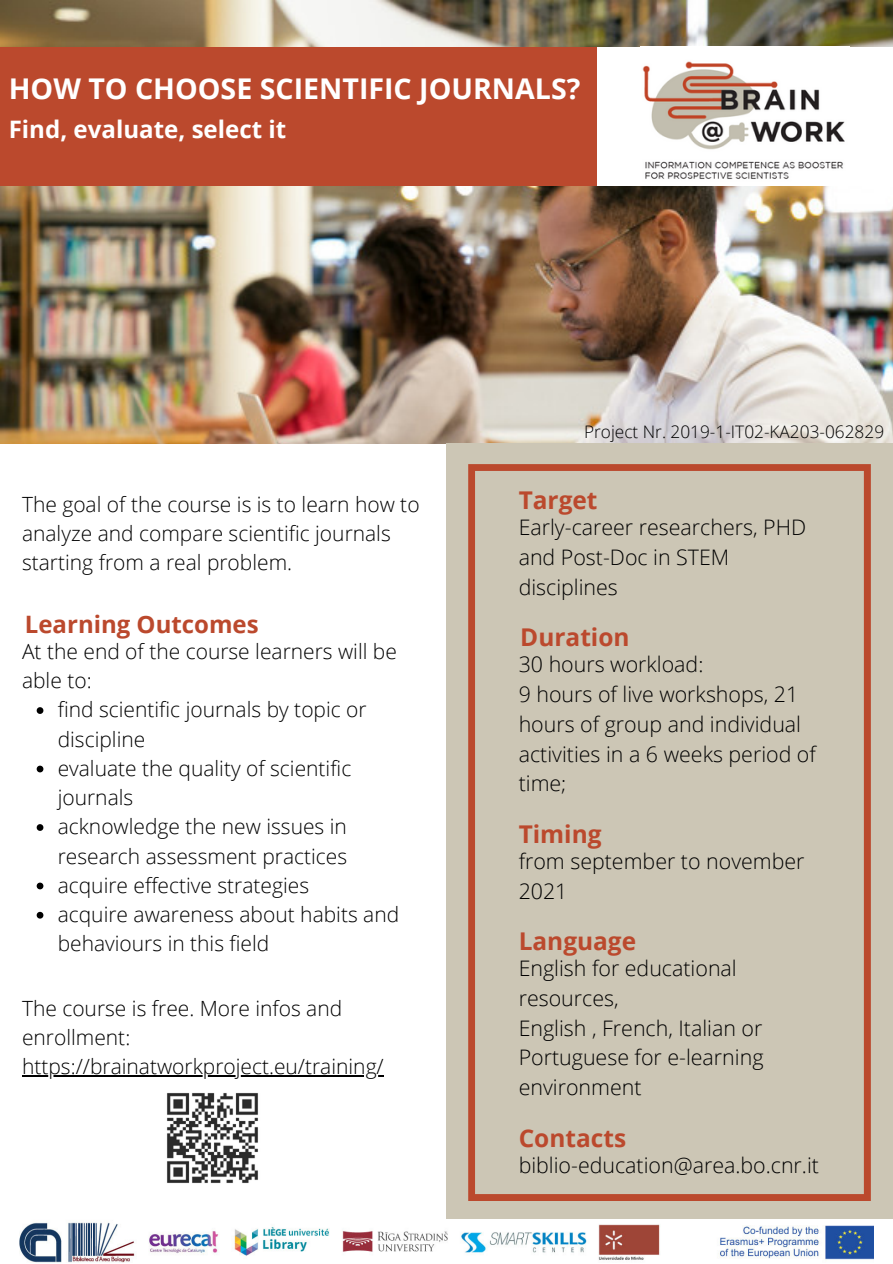
<style>
.page{position:relative;width:893px;height:1264px;background:#fff}
.page>*{position:absolute;margin:0;border:0;box-sizing:border-box;transform-origin:0 0}
.t1{font:700 28.5px "Open Sans";color:#fff}
.t2{font:700 24.45px "Open Sans";color:#bb492d}
.t3{font:700 24px "Open Sans";color:#fff}
.t4{font:700 24px "Open Sans";color:#bb492d}
.t5{font:300 21.45px/29.8px "Open Sans";color:#000}
.t6{font:300 21px/29.2px "Open Sans";color:#000}
.t7{font:300 17.25px "Open Sans";color:#000}
</style>
<div class="page">
<img style="left:19px;top:1218px;width:642px;height:44px">
<img style="left:712px;top:1218px;width:161px;height:42px">
<img style="left:0;top:0;width:892px;height:443px">
<div style="left:446px;top:443px;width:446px;height:775px;background:#ccc6b5"></div>
<svg style="left:468px;top:464px;width:402px;height:736px"></svg>
<div style="left:0;top:47px;width:597px;height:138px;background:#bb492d"></div>
<img style="left:167px;top:1093px;width:91px;height:90px">
<div style="left:597px;top:47px;width:295px;height:138px;background:#fff"></div>
<img style="left:642px;top:61px;width:203px;height:118px">
<svg style="left:37px;top:707px;width:6px;height:7px"></svg>
<svg style="left:37px;top:765px;width:6px;height:7px"></svg>
<svg style="left:37px;top:824px;width:6px;height:6px"></svg>
<svg style="left:37px;top:882px;width:6px;height:7px"></svg>
<svg style="left:37px;top:911px;width:6px;height:7px"></svg>
<hr style="left:22px;top:1075px;width:362px;height:1px;background:#000">
<p class="t1" style="left:9px;top:68px;width:573px">HOW TO CHOOSE SCIENTIFIC JOURNALS?</p>
<p class="t3" style="left:9px;top:113px;width:279px">Find, evaluate, select it</p>
<p class="t7" style="left:584px;top:419px;width:301px">Project Nr. 2019-1-IT02-KA203-062829</p>
<p class="t6" style="left:22px;top:489px;width:399px">The goal of the course is is to learn how to analyze and compare scientific journals starting from a real problem.</p>
<p class="t2" style="left:518px;top:483px;width:80px">Target</p>
<p class="t5" style="left:518px;top:512px;width:289px">Early-career researchers, PHD and Post-Doc in STEM disciplines</p>
<p class="t2" style="left:520px;top:620px;width:111px">Duration</p>
<p class="t5" style="left:518px;top:649px;width:186px">30 hours workload:</p>
<p class="t5" style="left:518px;top:678px;width:299px">9 hours of live workshops, 21 hours of group and individual activities in a 6 weeks period of time;</p>
<p class="t4" style="left:25px;top:607px;width:235px">Learning Outcomes</p>
<p class="t6" style="left:22px;top:636px;width:376px">At the end of the course learners will be able to:</p>
<p class="t6" style="left:58px;top:694px;width:310px">find scientific journals by topic or discipline</p>
<p class="t6" style="left:58px;top:753px;width:295px">evaluate the quality of scientific journals</p>
<p class="t6" style="left:58px;top:811px;width:291px">acknowledge the new issues in research assessment practices</p>
<p class="t6" style="left:58px;top:870px;width:253px">acquire effective strategies</p>
<p class="t6" style="left:58px;top:899px;width:343px">acquire awareness about habits and behaviours in this field</p>
<p class="t2" style="left:518px;top:816px;width:84px">Timing</p>
<p class="t5" style="left:518px;top:845px;width:287px">from september to november<br>2021</p>
<p class="t2" style="left:518px;top:923px;width:119px">Language</p>
<p class="t5" style="left:518px;top:952px;width:219px">English for educational resources,</p>
<p class="t5" style="left:518px;top:1012px;width:246px;text-align:justify">English , French, Italian or Portuguese for e-learning environment</p>
<p class="t6" style="left:22px;top:993px;width:322px">The course is free. More infos and enrollment:</p>
<p class="t6" style="left:22px;top:1051px;width:363px">https://brainatworkproject.eu/training/</p>
<p class="t2" style="left:518px;top:1120px;width:109px">Contacts</p>
<p class="t5" style="left:518px;top:1149px;width:302px">biblio-education@area.bo.cnr.it</p>
</div>
